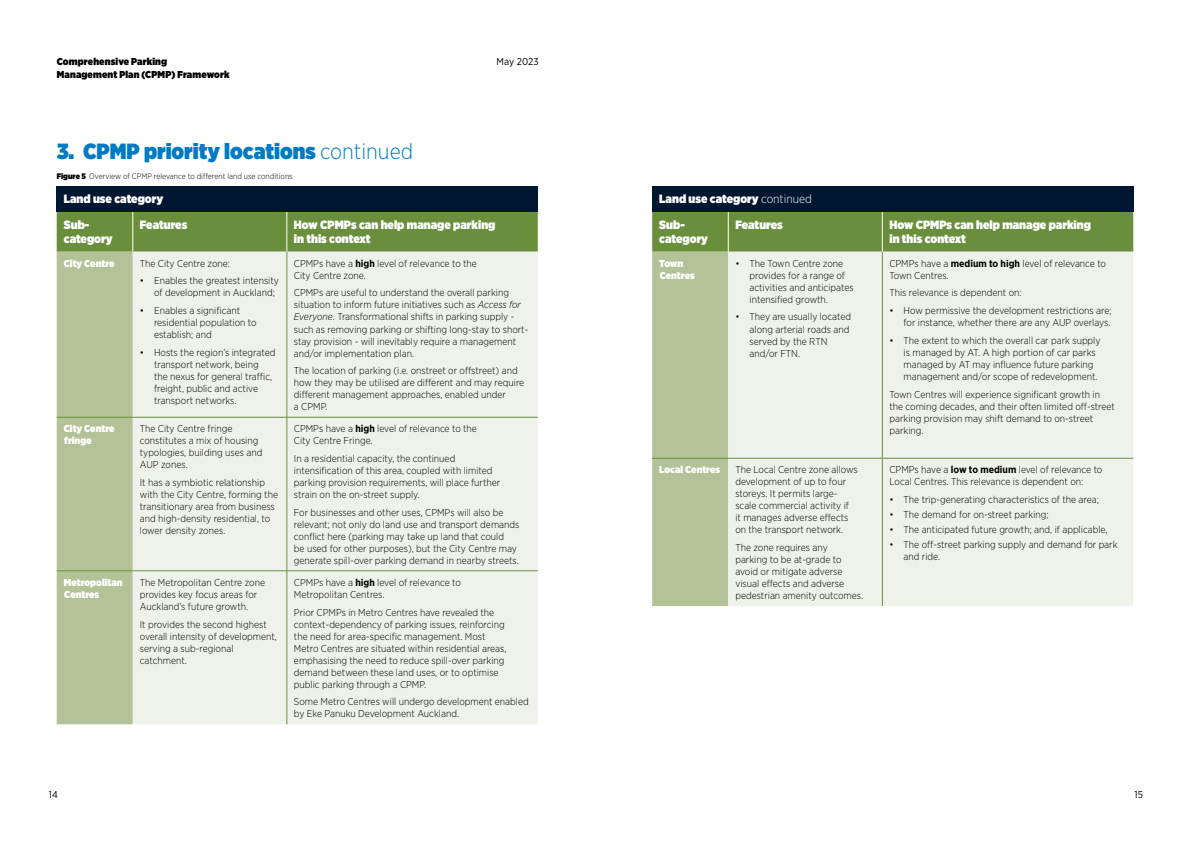
<style>
.page{position:relative;width:1191px;height:842px;background:#fff}
.page>*{position:absolute;margin:0;border:0;box-sizing:border-box;transform-origin:0 0}
.t1{font:900 22px "Gotham Narrow";color:#007bc3}
.t2{font:900 12px/25.5px "Gotham Narrow";color:#fff}
.t3{font:300 10px/12px "Gotham Narrow";color:#000}
.t4{font:900 10px/12px "Gotham Narrow";color:#fff}
.t5{font:900 10px/13px "Gotham Narrow";letter-spacing:.015em;color:#000}
.t6{font:10px "Gotham Narrow";letter-spacing:.005em;color:#000}
.t7{font:300 8px "Gotham Narrow";color:#000}
.s1{font-weight:300}
.s2{font-weight:900}
.s3{font-weight:700}
.s4{font-style:italic}
</style>
<div class="page">
<div style="left:57px;top:187px;width:481px;height:25px;background:#001732"></div>
<svg style="left:57px;top:212px;width:481px;height:512px;background:#9ab079"></svg>
<div style="left:133px;top:252px;width:405px;height:472px;background:#eff2ea"></div>
<hr style="left:132px;top:212px;width:1px;height:40px;background:#fff">
<hr style="left:286px;top:212px;width:1px;height:40px;background:#fff">
<hr style="left:286px;top:252px;width:1px;height:165px;background:#698f3c">
<hr style="left:286px;top:417px;width:1px;height:153px;background:#698f3c">
<hr style="left:286px;top:571px;width:1px;height:153px;background:#698f3c">
<hr style="left:57px;top:417px;width:76px;height:1px;background:#698f3c">
<hr style="left:133px;top:417px;width:154px;height:1px;background:#698f3c">
<hr style="left:287px;top:417px;width:251px;height:1px;background:#698f3c">
<hr style="left:57px;top:570px;width:76px;height:1px;background:#698f3c">
<hr style="left:133px;top:570px;width:154px;height:1px;background:#698f3c">
<hr style="left:287px;top:570px;width:251px;height:1px;background:#698f3c">
<div style="left:652px;top:187px;width:481px;height:25px;background:#001732"></div>
<svg style="left:652px;top:212px;width:481px;height:394px;background:#95ad72"></svg>
<div style="left:728px;top:252px;width:405px;height:354px;background:#eff2ea"></div>
<hr style="left:882px;top:252px;width:1px;height:206px;background:#698f3c">
<hr style="left:882px;top:458px;width:1px;height:148px;background:#698f3c">
<hr style="left:728px;top:212px;width:1px;height:40px;background:#fff">
<hr style="left:882px;top:212px;width:1px;height:40px;background:#fff">
<hr style="left:652px;top:458px;width:76px;height:1px;background:#698f3c">
<hr style="left:728px;top:458px;width:154px;height:1px;background:#698f3c">
<hr style="left:882px;top:458px;width:251px;height:1px;background:#698f3c">
<p class="t5" style="left:57px;top:55px;width:174px">Comprehensive Parking<br>Management Plan (CPMP) Framework</p>
<p class="t6" style="left:496px;top:55px;width:44px">May 2023</p>
<h1 class="t1" style="left:57px;top:137px;width:358px">3. CPMP priority locations <span class="s1">continued</span></h1>
<p class="t7" style="left:57px;top:172px;width:237px"><span class="s2">Figure 5</span> Overview of CPMP relevance to different land use conditions</p>
<p class="t2" style="left:64px;top:186px;width:101px">Land use category<br>Sub-</p>
<p class="t2" style="left:64px;top:226px;width:50px">category</p>
<p class="t2" style="left:140px;top:212px;width:49px">Features</p>
<p class="t2" style="left:294px;top:217px;width:203px;line-height:14px">How CPMPs can help manage parking in this context</p>
<p class="t4" style="left:64px;top:257px;width:52px">City Centre</p>
<p class="t3" style="left:140px;top:257px;width:92px">The City Centre zone:</p>
<p class="t3" style="left:154px;top:275px;width:126px;text-indent:-14px">• Enables the greatest intensity of development in Auckland;</p>
<p class="t3" style="left:154px;top:304px;width:104px;text-indent:-14px">• Enables a significant residential population to establish; and</p>
<p class="t3" style="left:154px;top:346px;width:123px;text-indent:-14px">• Hosts the region’s integrated transport network, being<br>the nexus for general traffic, freight, public and active transport networks.</p>
<p class="t4" style="left:64px;top:423px;width:52px">City Centre fringe</p>
<p class="t3" style="left:140px;top:423px;width:124px">The City Centre fringe constitutes a mix of housing typologies, building uses and<br>AUP zones.</p>
<p class="t3" style="left:140px;top:476px;width:140px">It has a symbiotic relationship with the City Centre, forming the transitionary area from business and high-density residential, to lower density zones.</p>
<p class="t4" style="left:64px;top:576px;width:60px">Metropolitan<br>Centres</p>
<p class="t3" style="left:140px;top:576px;width:127px">The Metropolitan Centre zone provides key focus areas for<br>Auckland’s future growth.</p>
<p class="t3" style="left:140px;top:618px;width:139px">It provides the second highest overall intensity of development, serving a sub-regional catchment.</p>
<p class="t3" style="left:294px;top:257px;width:185px">CPMPs have a <span class="s3">high</span> level of relevance to the<br>City Centre zone.</p>
<p class="t3" style="left:294px;top:287px;width:236px">CPMPs are useful to understand the overall parking situation to inform future initiatives such as <span class="s4">Access for Everyone</span>. Transformational shifts in parking supply - such as removing parking or shifting long-stay to short&shy;stay provision - will inevitably require a management and/or implementation plan.</p>
<p class="t3" style="left:294px;top:364px;width:232px">The location of parking (i.e. onstreet or offstreet) and how they may be utilised are different and may require different management approaches, enabled under<br>a CPMP.</p>
<p class="t3" style="left:294px;top:423px;width:185px">CPMPs have a <span class="s3">high</span> level of relevance to the<br>City Centre Fringe.</p>
<p class="t3" style="left:294px;top:452px;width:208px">In a residential capacity, the continued intensification of this area, coupled with limited parking provision requirements, will place further strain on the on-street supply.</p>
<p class="t3" style="left:294px;top:506px;width:227px">For businesses and other uses, CPMPs will also be relevant; not only do land use and transport demands conflict here (parking may take up land that could<br>be used for other purposes), but the City Centre may generate spill-over parking demand in nearby streets.</p>
<p class="t3" style="left:294px;top:576px;width:168px">CPMPs have a <span class="s3">high</span> level of relevance to<br>Metropolitan Centres.</p>
<p class="t3" style="left:294px;top:606px;width:214px">Prior CPMPs in Metro Centres have revealed the context-dependency of parking issues, reinforcing the need for area-specific management. Most Metro Centres are situated within residential areas, emphasising the need to reduce spill-over parking demand between these land uses, or to optimise public parking through a CPMP.</p>
<p class="t3" style="left:294px;top:695px;width:236px">Some Metro Centres will undergo development enabled by Eke Panuku Development Auckland.</p>
<p class="t2" style="left:659px;top:186px;width:154px">Land use category <span class="s1">continued<br></span>Sub-</p>
<p class="t2" style="left:659px;top:226px;width:50px">category</p>
<p class="t2" style="left:735px;top:212px;width:49px">Features</p>
<p class="t2" style="left:889px;top:217px;width:203px;line-height:14px">How CPMPs can help manage parking in this context</p>
<p class="t4" style="left:659px;top:257px;width:37px">Town<br>Centres</p>
<p class="t3" style="left:749px;top:257px;width:106px;text-indent:-14px">• The Town Centre zone provides for a range of activities and anticipates intensified growth.</p>
<p class="t3" style="left:749px;top:311px;width:103px;text-indent:-14px">• They are usually located along arterial roads and served by the RTN and/or FTN.</p>
<p class="t4" style="left:659px;top:464px;width:62px">Local Centres</p>
<p class="t3" style="left:735px;top:464px;width:124px">The Local Centre zone allows development of up to four storeys. It permits large&shy;scale commercial activity if<br>it manages adverse effects on the transport network.</p>
<p class="t3" style="left:735px;top:541px;width:129px">The zone requires any<br>parking to be at-grade to avoid or mitigate adverse visual effects and adverse pedestrian amenity outcomes.</p>
<p class="t3" style="left:889px;top:257px;width:218px">CPMPs have a <span class="s3">medium to high</span> level of relevance to<br>Town Centres.</p>
<p class="t3" style="left:889px;top:287px;width:134px">This relevance is dependent on:</p>
<p class="t3" style="left:889px;top:304px;width:224px;text-align:right">• How permissive the development restrictions are; for instance, whether there are any AUP overlays.</p>
<p class="t3" style="left:903px;top:334px;width:198px;text-indent:-14px">• The extent to which the overall car park supply is managed by AT. A high portion of car parks managed by AT may influence future parking management and/or scope of redevelopment.</p>
<p class="t3" style="left:889px;top:388px;width:227px">Town Centres will experience significant growth in the coming decades, and their often limited off-street parking provision may shift demand to on-street parking.</p>
<p class="t3" style="left:889px;top:464px;width:214px">CPMPs have a <span class="s3">low to medium</span> level of relevance to<br>Local Centres. This relevance is dependent on:</p>
<p class="t3" style="left:889px;top:493px;width:211px">• The trip-generating characteristics of the area;</p>
<p class="t3" style="left:889px;top:508px;width:161px">• The demand for on-street parking;</p>
<p class="t3" style="left:889px;top:523px;width:220px">• The anticipated future growth; and, if applicable,</p>
<p class="t3" style="left:903px;top:538px;width:215px;text-indent:-14px">• The off-street parking supply and demand for park and ride.</p>
<p class="t6" style="left:49px;top:789px;width:10px">14</p>
<p class="t6" style="left:1134px;top:789px;width:10px">15</p>
</div>
